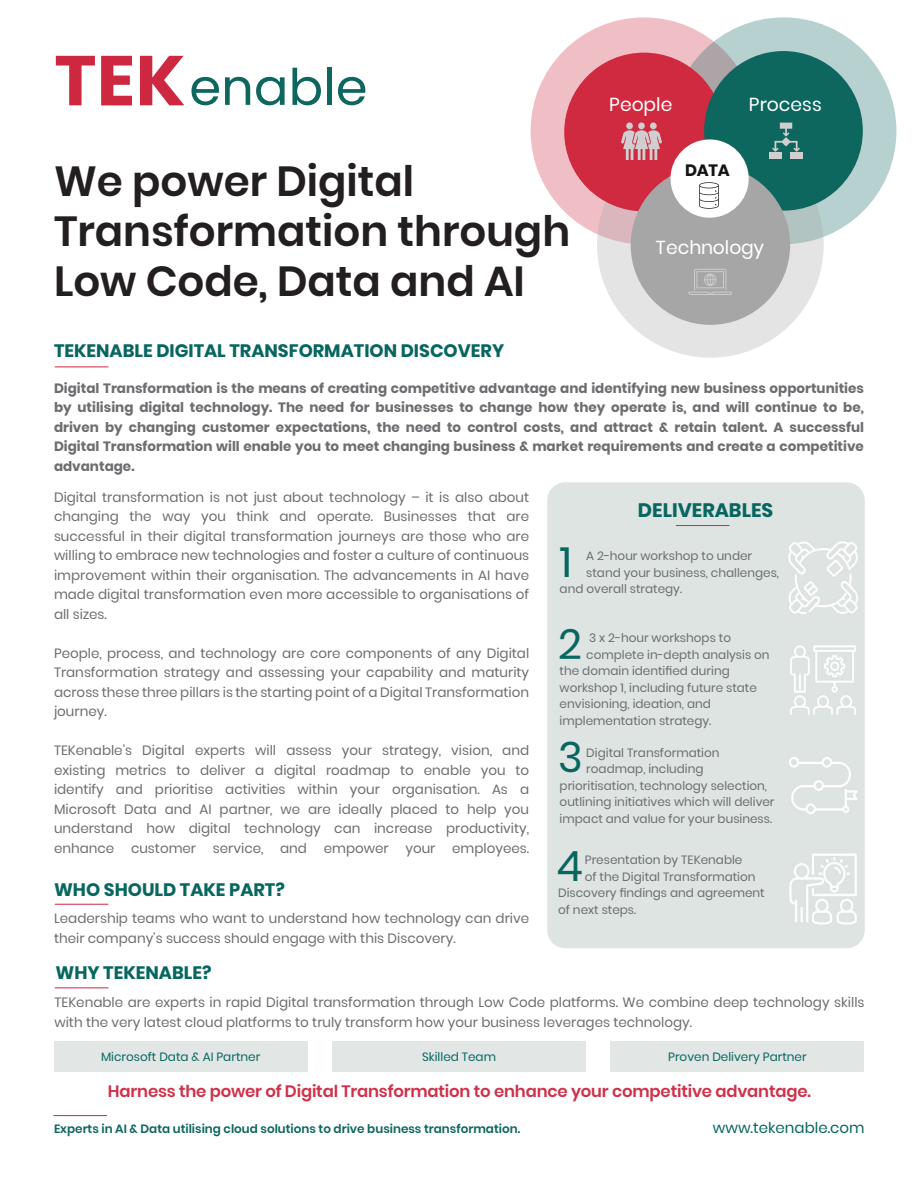
<style>
.page{position:relative;width:918px;height:1188px;background:#fff}
.page>*{position:absolute;margin:0;border:0;box-sizing:border-box;transform-origin:0 0}
.t1{font:600 42px/50.4px "Poppins";color:#231f20}
.t2{font:42px "Poppins";color:#076760}
.t3{font:700 19.5px "Poppins";color:#076760}
.t4{font:18.75px "Poppins";color:#fff}
.t5{font:700 18px "Poppins";color:#076760}
.t6{font:600 16.5px "Poppins";letter-spacing:-.01em;color:#d0314a}
.t7{font:700 16.5px "Poppins";color:#151414}
.t8{font:15px "Poppins";color:#076760}
.t9{font:13.5px/19.5px "Poppins";color:#6c6d70;text-align:justify}
.t10{font:700 13.5px/19.5px "Poppins";color:#6c6d70;text-align:justify}
.t11{font:12px/16.5px "Poppins";color:#6c6d70}
.t12{font:600 12px "Poppins";color:#0d665e}
.t13{font:12px "Poppins";color:#076760}
</style>
<div class="page">
<div style="left:547px;top:482px;width:318px;height:466px;background:#dde4e2;border-radius:18px"></div>
<hr style="left:55px;top:366px;width:53px;height:1px;background:#d0314a">
<svg style="left:56px;top:56px;width:39px;height:49px"></svg>
<svg style="left:101px;top:56px;width:31px;height:49px"></svg>
<svg style="left:140px;top:56px;width:44px;height:49px"></svg>
<svg style="left:191px;top:77px;width:28px;height:28px"></svg>
<svg style="left:225px;top:77px;width:25px;height:28px"></svg>
<svg style="left:256px;top:77px;width:29px;height:28px"></svg>
<svg style="left:292px;top:68px;width:29px;height:38px"></svg>
<div style="left:327px;top:68px;width:5px;height:37px;background:#0d675e"></div>
<svg style="left:338px;top:77px;width:27px;height:28px"></svg>
<hr style="left:54px;top:1115px;width:53px;height:1px;background:#d0314a">
<div style="left:54px;top:1041px;width:254px;height:31px;background:#e2e7e6"></div>
<div style="left:332px;top:1041px;width:254px;height:31px;background:#e2e7e6"></div>
<div style="left:610px;top:1041px;width:254px;height:31px;background:#e2e7e6"></div>
<hr style="left:55px;top:987px;width:53px;height:1px;background:#d0314a">
<hr style="left:55px;top:904px;width:53px;height:1px;background:#d0314a">
<hr style="left:676px;top:525px;width:53px;height:1px;background:#d0314a">
<img style="left:788px;top:541px;width:70px;height:74px">
<img style="left:790px;top:645px;width:66px;height:70px">
<img style="left:789px;top:757px;width:69px;height:57px">
<img style="left:789px;top:853px;width:68px;height:72px">
<div style="left:531px;top:17px;width:226px;height:227px;background:#f0bfc6;border-radius:50%"></div>
<div style="left:671px;top:17px;width:225px;height:227px;background:#0d675e;border-radius:50%;opacity:.3"></div>
<div style="left:597px;top:132px;width:227px;height:226px;background:#a6a6a6;border-radius:50%;opacity:.3"></div>
<div style="left:564px;top:53px;width:160px;height:158px;background:#cf2a40;border-radius:50%"></div>
<div style="left:704px;top:51px;width:159px;height:160px;background:#0d675e;border-radius:50%"></div>
<div style="left:631px;top:165px;width:159px;height:160px;background:#a6a6a6;border-radius:50%"></div>
<div style="left:671px;top:139px;width:78px;height:79px;background:#fff;border-radius:50%"></div>
<svg style="left:621px;top:130px;width:41px;height:30px"></svg>
<div style="left:650px;top:122px;width:7px;height:7px;background:#d0cece;border-radius:50%"></div>
<div style="left:626px;top:122px;width:7px;height:7px;background:#d0cece;border-radius:50%"></div>
<div style="left:638px;top:122px;width:7px;height:7px;background:#d0cece;border-radius:50%"></div>
<div style="left:790px;top:152px;width:13px;height:6px;background:#d0cece"></div>
<div style="left:769px;top:152px;width:13px;height:6px;background:#d0cece"></div>
<svg style="left:772px;top:123px;width:28px;height:29px"></svg>
<svg style="left:688px;top:269px;width:44px;height:26px"></svg>
<svg style="left:699px;top:182px;width:20px;height:27px"></svg>
<p class="t1" style="left:54px;top:156px;width:362px">We power Digital</p>
<p class="t1" style="left:54px;top:206px;width:518px">Transformation through<br>Low Code, Data and AI</p>
<p class="t5" style="left:54px;top:340px;width:452px">TEKENABLE DIGITAL TRANSFORMATION DISCOVERY</p>
<p class="t4" style="left:609px;top:93px;width:65px">People</p>
<p class="t4" style="left:749px;top:94px;width:75px">Process</p>
<p class="t7" style="left:685px;top:160px;width:46px">DATA</p>
<p class="t4" style="left:656px;top:237px;width:110px">Technology</p>
<p class="t10" style="left:54px;top:378px;width:812px">Digital Transformation is the means of creating competitive advantage and identifying new business opportunities by utilising digital technology. The need for businesses to change how they operate is, and will continue to be, driven by changing customer expectations, the need to control costs, and attract &amp; retain talent. A successful Digital Transformation will enable you to meet changing business &amp; market requirements and create a competitive advantage.</p>
<p class="t9" style="left:54px;top:487px;width:477px">Digital transformation is not just about technology – it is also about changing the way you think and operate. Businesses that are successful in their digital transformation journeys are those who are willing to embrace new technologies and foster a culture of continuous improvement within their organisation. The advancements in AI have made digital transformation even more accessible to organisations of all sizes.</p>
<p class="t9" style="left:54px;top:643px;width:477px">People, process, and technology are core components of any Digital Transformation strategy and assessing your capability and maturity across these three pillars is the starting point of a Digital Transformation journey.</p>
<p class="t9" style="left:54px;top:741px;width:477px">TEKenable’s Digital experts will assess your strategy, vision, and existing metrics to deliver a digital roadmap to enable you to identify and prioritise activities within your organisation. As a Microsoft Data and AI partner, we are ideally placed to help you understand how digital technology can increase productivity, enhance customer service, and empower your employees.</p>
<p class="t5" style="left:54px;top:880px;width:232px">WHO SHOULD TAKE PART?</p>
<p class="t9" style="left:54px;top:909px;width:477px">Leadership teams who want to understand how technology can drive their company’s success should engage with this Discovery.</p>
<p class="t3" style="left:638px;top:499px;width:137px">DELIVERABLES</p>
<p class="t11" style="left:586px;top:548px;width:167px">A 2-hour workshop to under</p>
<p class="t11" style="left:560px;top:564px;width:221px;text-indent:27px">stand your business, challenges, and overall strategy.</p>
<p class="t11" style="left:589px;top:630px;width:143px">3 x 2-hour workshops to</p>
<p class="t11" style="left:560px;top:646px;width:211px;text-indent:27px">complete in-depth analysis on the domain identified during</p>
<p class="t11" style="left:560px;top:679px;width:199px">workshop 1, including future state envisioning, ideation, and</p>
<p class="t11" style="left:560px;top:712px;width:153px">implementation strategy.</p>
<p class="t11" style="left:586px;top:744px;width:135px">Digital Transformation</p>
<p class="t11" style="left:586px;top:761px;width:119px">roadmap, including</p>
<p class="t11" style="left:560px;top:777px;width:216px">prioritisation, technology selection, outlining initiatives which will deliver impact and value for your business.</p>
<p class="t11" style="left:585px;top:852px;width:159px">Presentation by TEKenable</p>
<p class="t11" style="left:558px;top:868px;width:208px;text-indent:27px">of the Digital Transformation<br>Discovery findings and agreement</p>
<p class="t11" style="left:558px;top:901px;width:79px">of next steps.</p>
<p class="t2" style="left:560px;top:538px;width:14px">1</p>
<p class="t2" style="left:558px;top:620px;width:25px">2</p>
<p class="t2" style="left:558px;top:733px;width:26px">3</p>
<p class="t2" style="left:557px;top:842px;width:28px">4</p>
<p class="t5" style="left:55px;top:963px;width:158px">WHY TEKENABLE?</p>
<p class="t9" style="left:54px;top:993px;width:812px">TEKenable are experts in rapid Digital transformation through Low Code platforms. We combine deep technology skills with the very latest cloud platforms to truly transform how your business leverages technology.</p>
<p class="t13" style="left:101px;top:1050px;width:161px">Microsoft Data &amp; AI Partner</p>
<p class="t13" style="left:422px;top:1050px;width:76px">Skilled Team</p>
<p class="t13" style="left:668px;top:1050px;width:140px">Proven Delivery Partner</p>
<p class="t6" style="left:108px;top:1082px;width:705px">Harness the power of Digital Transformation to enhance your competitive advantage.</p>
<p class="t12" style="left:54px;top:1122px;width:468px">Experts in AI &amp; Data utilising cloud solutions to drive business transformation.</p>
<p class="t8" style="left:713px;top:1119px;width:153px">www.tekenable.com</p>
</div>
